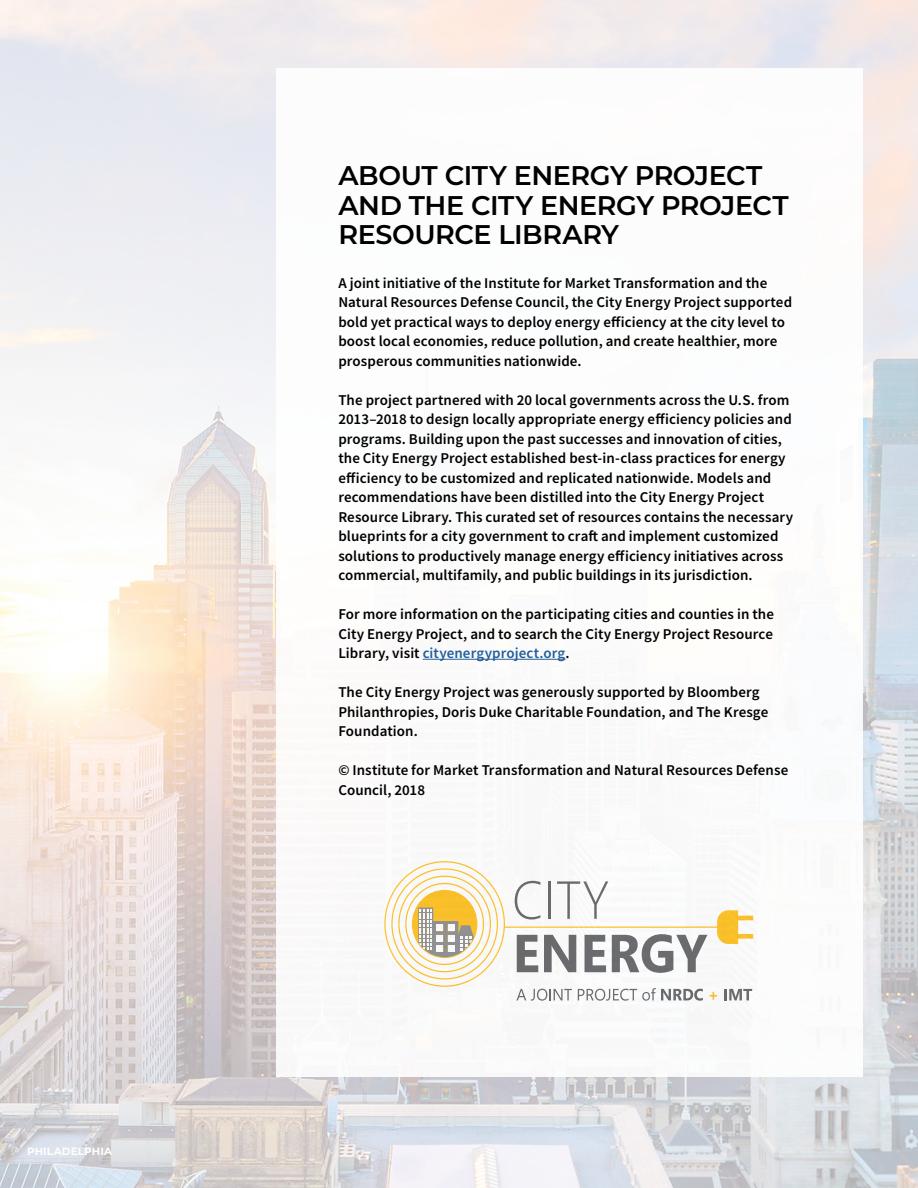
<style>
.page{position:relative;width:918px;height:1188px;background:#fff}
.page>*{position:absolute;margin:0;border:0;box-sizing:border-box;transform-origin:0 0}
.report-about-head{font:600 27px/29.2px "Montserrat";letter-spacing:-.015em;color:#000}
.report-about-body{font:600 15px/19.5px "Source Sans Pro";letter-spacing:.005em;color:#000}
.report-about-head-2{font:700 10.5px "Montserrat";letter-spacing:.01em;color:#fffffb}
.s1{color:#215e9e}
</style>
<div class="page">
<img style="left:0;top:0;width:918px;height:1188px">
<div style="left:276px;top:68px;width:587px;height:1009px;background:#fff"></div>
<svg style="left:716px;top:910px;width:37px;height:34px"></svg>
<div style="left:413px;top:891px;width:63px;height:66px;background:#ffc52b;border-radius:50%"></div>
<div style="left:412px;top:890px;width:65px;height:68px;border:2px solid #ffc52b;border-radius:50%"></div>
<div style="left:405px;top:883px;width:79px;height:82px;border:1px solid #ffc52b;border-radius:50%"></div>
<svg style="left:515px;top:881px;width:25px;height:38px"></svg>
<hr style="left:548px;top:881px;width:3px;height:38px;background:#6d6e71">
<svg style="left:557px;top:881px;width:51px;height:38px"></svg>
<svg style="left:516px;top:989px;width:56px;height:12px"></svg>
<svg style="left:578px;top:988px;width:125px;height:13px"></svg>
<svg style="left:710px;top:992px;width:7px;height:8px"></svg>
<svg style="left:724px;top:989px;width:28px;height:11px"></svg>
<svg style="left:517px;top:935px;width:21px;height:37px"></svg>
<svg style="left:544px;top:935px;width:32px;height:37px"></svg>
<svg style="left:585px;top:935px;width:21px;height:37px"></svg>
<svg style="left:612px;top:934px;width:95px;height:39px"></svg>
<svg style="left:418px;top:908px;width:56px;height:49px"></svg>
<div style="left:436px;top:935px;width:7px;height:7px;background:#fff"></div>
<div style="left:448px;top:935px;width:6px;height:7px;background:#fff"></div>
<div style="left:436px;top:945px;width:7px;height:7px;background:#fff"></div>
<div style="left:448px;top:945px;width:6px;height:7px;background:#fff"></div>
<hr style="left:504px;top:927px;width:214px;height:1px;background:#ffc52b">
<hr style="left:423px;top:659px;width:142px;height:1px;background:#215e9e">
<p class="report-about-head-2" style="left:27px;top:1144px;width:87px">PHILADELPHIA</p>
<p class="report-about-head" style="left:338px;top:160px;width:452px">ABOUT CITY ENERGY PROJECT<br>AND THE CITY ENERGY PROJECT<br>RESOURCE LIBRARY</p>
<p class="report-about-body" style="left:338px;top:273px;width:455px">A joint initiative of the Institute for Market Transformation and the Natural Resources Defense Council, the City Energy Project supported bold yet practical ways to deploy energy efficiency at the city level to boost local economies, reduce pollution, and create healthier, more prosperous communities nationwide.</p>
<p class="report-about-body" style="left:338px;top:390px;width:456px">The project partnered with 20 local governments across the U.S. from 2013–2018 to design locally appropriate energy efficiency policies and programs. Building upon the past successes and innovation of cities, the City Energy Project established best-in-class practices for energy efficiency to be customized and replicated nationwide. Models and recommendations have been distilled into the City Energy Project Resource Library. This curated set of resources contains the necessary blueprints for a city government to craft and implement customized solutions to productively manage energy efficiency initiatives across commercial, multifamily, and public buildings in its jurisdiction.</p>
<p class="report-about-body" style="left:338px;top:604px;width:437px;text-align:justify">For more information on the participating cities and counties in the City Energy Project, and to search the City Energy Project Resource Library, visit <span class="s1">cityenergyproject.org</span>.</p>
<p class="report-about-body" style="left:338px;top:682px;width:432px">The City Energy Project was generously supported by Bloomberg<br>Philanthropies, Doris Duke Charitable Foundation, and The Kresge<br>Foundation.</p>
<p class="report-about-body" style="left:338px;top:760px;width:451px">© Institute for Market Transformation and Natural Resources Defense<br>Council, 2018</p>
</div>
